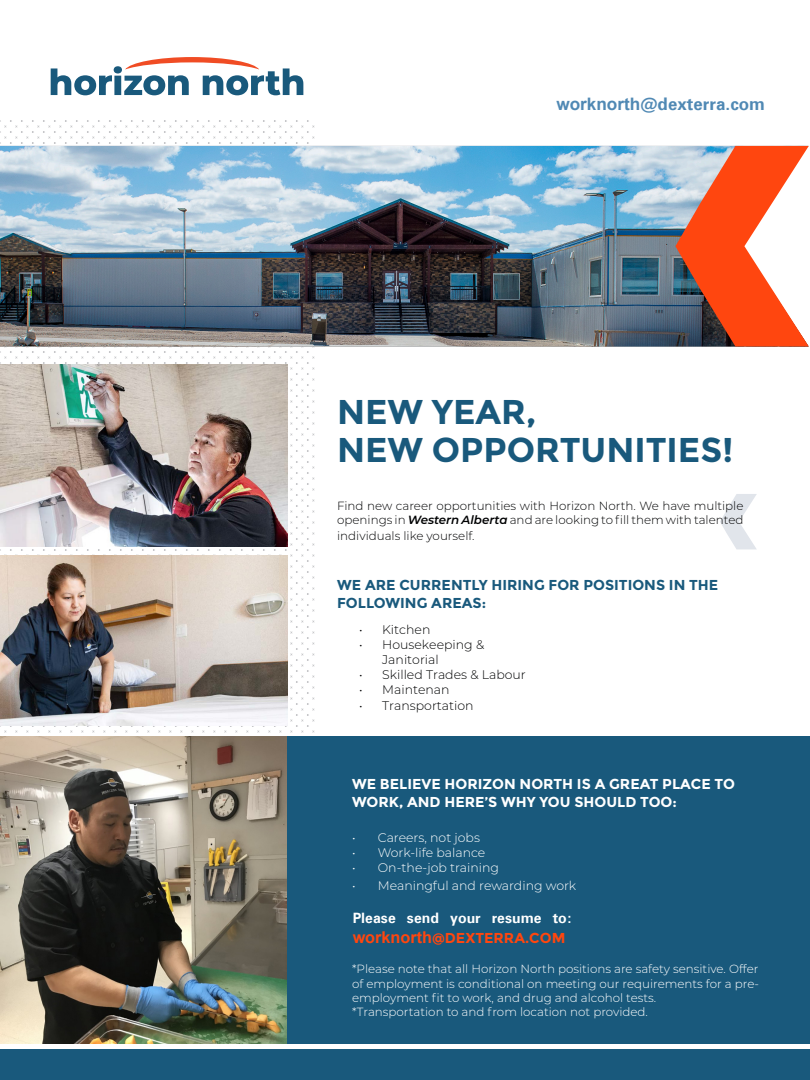
<style>
.page{position:relative;width:810px;height:1080px;background:#fff}
.page>*{position:absolute;margin:0;border:0;box-sizing:border-box;transform-origin:0 0}
.Headline{font:700 34.38px "Montserrat";color:#19597c}
.t1{font:700 17.19px "Zurich BT";color:#5089b4}
.Headline-2{font:700 14.38px/18.1px "Montserrat";color:#fff}
.Headline-3{font:700 14.38px/18.1px "Montserrat";color:#19597c}
.Headline-4{font:700 14.38px "Montserrat";color:#ff460f}
.Headline-5{font:700 14.31px "Zurich BT";color:#fff}
.t2{font:300 12.5px "Montserrat";color:#fff}
.t3{font:300 12.5px/15px "Montserrat";color:#010203}
.t4{font:300 11.88px/14.2px "Montserrat";color:#fff;text-align:justify}
.t5{font:300 11.88px/14.2px "Montserrat";color:#010203}
.s1{font-family:"Arial"}
.s2{font-weight:600;font-style:italic}
.s3{font-family:"Arial";font-size:16.25px}
</style>
<div class="page">
<div style="left:0;top:1050px;width:810px;height:30px;background:#19597c"></div>
<svg style="left:0;top:120px;width:314px;height:641px"></svg>
<img style="left:1px;top:737px;width:287px;height:306px">
<div style="left:288px;top:737px;width:522px;height:307px;background:#19597c"></div>
<svg style="left:720px;top:494px;width:37px;height:55px"></svg>
<svg style="left:51px;top:57px;width:252px;height:38px"></svg>
<img style="left:0;top:364px;width:288px;height:182px">
<img style="left:0;top:555px;width:288px;height:171px">
<img style="left:0;top:146px;width:809px;height:201px">
<svg style="left:675px;top:146px;width:134px;height:200px"></svg>
<p class="t1" style="left:556px;top:93px;width:210px"><span class="s1">worknorth</span>@dexterra.com</p>
<p class="Headline" style="left:337px;top:392px;width:201px">NEW YEAR,</p>
<p class="Headline" style="left:337px;top:429px;width:397px">NEW OPPORTUNITIES!</p>
<p class="t5" style="left:337px;top:498px;width:408px">Find new career opportunities with Horizon North. We have multiple openings in <span class="s2">Western Alberta</span> and are looking to fill them with talented</p>
<p class="t5" style="left:337px;top:528px;width:139px">individuals like yourself.</p>
<p class="Headline-3" style="left:337px;top:576px;width:383px">WE ARE CURRENTLY HIRING FOR POSITIONS IN THE<br>FOLLOWING AREAS:</p>
<p class="t3" style="left:359px;top:622px;width:73px">• Kitchen</p>
<p class="t3" style="left:382px;top:637px;width:104px;text-indent:-23px">• Housekeeping &amp;<br>Janitorial</p>
<p class="t3" style="left:359px;top:667px;width:168px">• Skilled Trades &amp; Labour</p>
<p class="t3" style="left:359px;top:682px;width:92px">• Maintenan</p>
<p class="t3" style="left:359px;top:697px;width:116px">• Transportation</p>
<p class="Headline-2" style="left:352px;top:775px;width:384px">WE BELIEVE HORIZON NORTH IS A GREAT PLACE TO<br>WORK, AND HERE’S WHY YOU SHOULD TOO:</p>
<p class="t2" style="left:352px;top:829px;width:129px">• Careers, not jobs</p>
<p class="t2" style="left:352px;top:844px;width:135px">• Work-life balance</p>
<p class="t2" style="left:352px;top:859px;width:148px">• On-the-job training</p>
<p class="t2" style="left:352px;top:877px;width:226px">• Meaningful and rewarding work</p>
<p class="Headline-5" style="left:353px;top:909px;width:221px">Please send your resume to:</p>
<p class="Headline-4" style="left:353px;top:930px;width:214px"><span class="s3">worknorth</span>@DEXTERRA.COM</p>
<p class="t4" style="left:352px;top:962px;width:408px">*Please note that all Horizon North positions are safety sensitive. Offer of employment is conditional on meeting our requirements for a pre&shy;employment fit to work, and drug and alcohol tests.</p>
<p class="t4" style="left:352px;top:1004px;width:297px">*Transportation to and from location not provided.</p>
</div>
